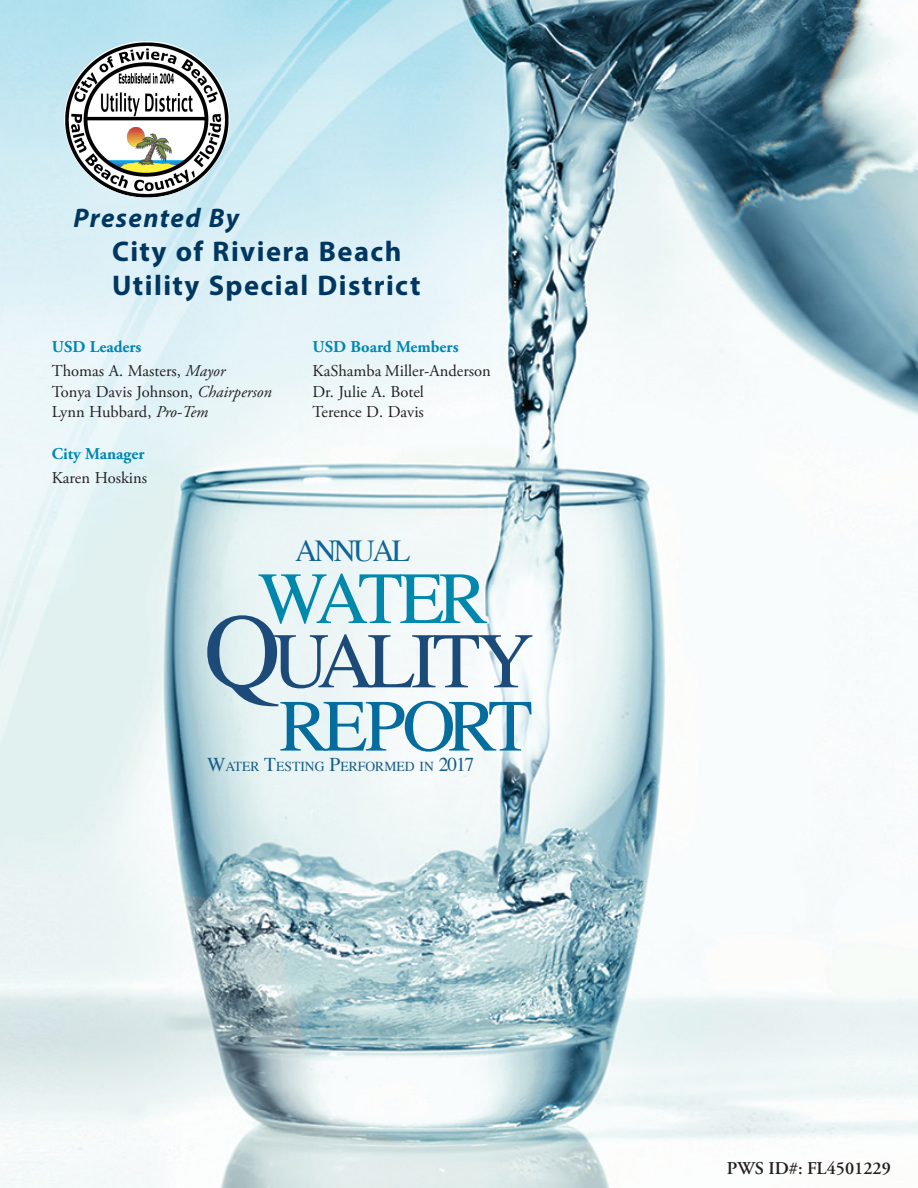
<style>
.page{position:relative;width:918px;height:1188px;background:#fff}
.page>*{position:absolute;margin:0;border:0;box-sizing:border-box;transform-origin:0 0}
.t1{font:78.75px "Times";letter-spacing:-.055em;color:#1c4b7a}
.t2{font:73.5px "Times";letter-spacing:-.08em;color:#056d9e}
.t3{font:73.5px "Times";color:#0088ac}
.t4{font:30.45px "Times";letter-spacing:-.085em;color:#11699d}
.Utility_Name{font:700 28.5px/34.2px "Myriad Pro";letter-spacing:.05em;color:#003760}
.Presented_By{font:italic 700 27px "Myriad Pro";letter-spacing:.05em;color:#003760}
.PWS_ID{font:600 18px "Adobe Garamond Pro";color:#231f20}
.First_Paragraph{font:16.5px "Adobe Garamond Pro";color:#231f20}
.blue_bold_subheader{font:700 16.5px "Adobe Garamond Pro";color:#0087b3}
.t5{font:13.65px "Times";color:#185d85}
.s1{font-style:italic}
.s2{font-size:106.5px}
.s3{font-size:19.5px}
</style>
<div class="page">
<img style="left:0;top:0;width:918px;height:1188px">
<svg style="left:474px;top:560px;width:101px;height:228px;fill:#f6fafb"></svg>
<img style="left:64px;top:41px;width:165px;height:157px">
<p class="Presented_By" style="left:73px;top:200px;width:167px">Presented By</p>
<p class="Utility_Name" style="left:112px;top:233px;width:310px">City of Riviera Beach<br>Utility Special District</p>
<p class="blue_bold_subheader" style="left:52px;top:337px;width:91px">USD Leaders</p>
<p class="First_Paragraph" style="left:52px;top:361px;width:175px">Thomas A. Masters, <span class="s1">Mayor</span></p>
<p class="First_Paragraph" style="left:52px;top:382px;width:221px">Tonya Davis Johnson, <span class="s1">Chairperson</span></p>
<p class="First_Paragraph" style="left:52px;top:402px;width:158px">Lynn Hubbard, <span class="s1">Pro-Tem</span></p>
<p class="blue_bold_subheader" style="left:52px;top:444px;width:94px">City Manager</p>
<p class="First_Paragraph" style="left:52px;top:468px;width:97px">Karen Hoskins</p>
<p class="blue_bold_subheader" style="left:313px;top:337px;width:147px">USD Board Members</p>
<p class="First_Paragraph" style="left:313px;top:361px;width:180px">KaShamba Miller-Anderson</p>
<p class="First_Paragraph" style="left:313px;top:382px;width:113px">Dr. Julie A. Botel</p>
<p class="First_Paragraph" style="left:313px;top:402px;width:113px">Terence D. Davis</p>
<h3 class="t4" style="left:295px;top:522px;width:117px">ANNUAL</h3>
<p class="t3" style="left:258px;top:530px;width:101px">WATER</p>
<p class="t1" style="left:204px;top:587px;width:331px"><span class="s2">Q</span>UALITY</p>
<p class="t2" style="left:280px;top:657px;width:255px">REPORT</p>
<p class="t5" style="left:207px;top:754px;width:269px"><span class="s3">W</span>ATER <span class="s3">T</span>ESTING <span class="s3">P</span>ERFORMED IN <span class="s3">2017</span></p>
<p class="PWS_ID" style="left:727px;top:1158px;width:166px">PWS ID#: FL4501229</p>
</div>
